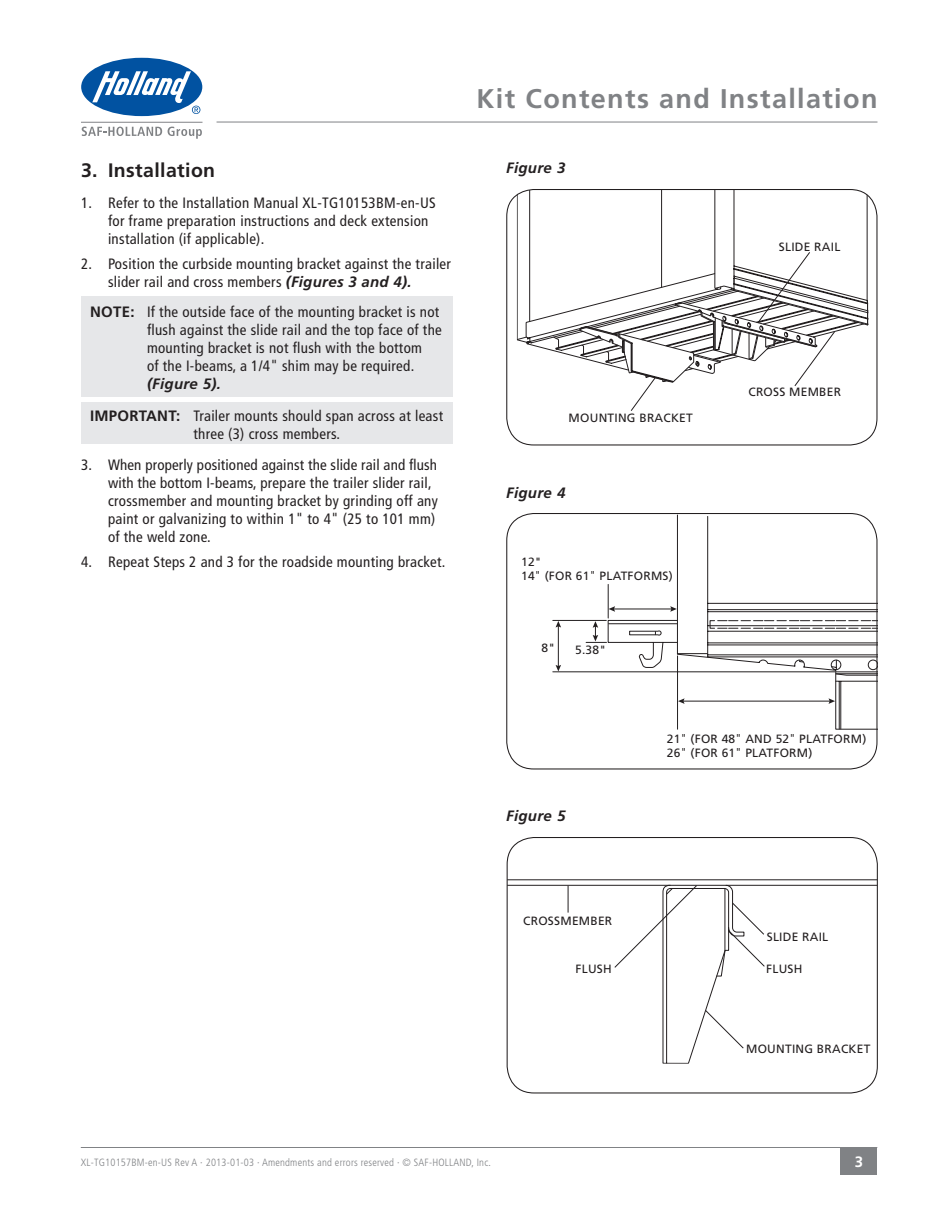
<style>
.page{position:relative;width:945px;height:1215px;background:#fff}
.page>*{position:absolute;margin:0;border:0;box-sizing:border-box;transform-origin:0 0}
._7_Doc_Type_Inside_P{font:700 27px "Frutiger LT Std";letter-spacing:.05em;color:#808285}
._8_Section_Title{font:700 19.5px "Frutiger LT Std";letter-spacing:.02em;color:#231f20}
._12_Numbered_Text{font:condensed 15px/18px "Frutiger LT Std";letter-spacing:.02em;color:#231f20}
._10_Notes_Copy{font:condensed 15px/18px "Frutiger LT Std";letter-spacing:.02em;color:#231f20}
._11_Important_Copy{font:condensed 15px/18px "Frutiger LT Std";letter-spacing:.02em;color:#231f20;text-align:center}
._14_Figure_Number{font:italic 700 15px "Frutiger LT Std";letter-spacing:.02em;color:#231f20}
._2_Page_Number{font:700 15px "Frutiger LT Std";color:#fff}
._15_Graphic_Callouts{font:12px "Frutiger LT Std";letter-spacing:.02em;color:#231f20}
.t1{font:300 condensed 10.5px "Frutiger LT Std";letter-spacing:.02em;color:#808285}
.s1{font-weight:700;font-style:italic;font-stretch:normal}
.s2{font-weight:700;font-stretch:normal}
.s3{font-stretch:condensed}
</style>
<div class="page">
<hr style="left:81px;top:1147px;width:796px;height:1px;background:#808285">
<div style="left:840px;top:1148px;width:37px;height:27px;background:#808285"></div>
<hr style="left:217px;top:122px;width:661px;height:1px;background:#808285">
<div style="left:81px;top:58px;width:121px;height:58px;background:#0152a1;border-radius:50%"></div>
<svg style="left:92px;top:71px;width:108px;height:43px"></svg>
<svg style="left:82px;top:127px;width:80px;height:9px"></svg>
<svg style="left:168px;top:127px;width:34px;height:12px"></svg>
<hr style="left:81px;top:122px;width:121px;height:1px;background:#808285">
<div style="left:81px;top:296px;width:371px;height:101px;background:#e6e7e9"></div>
<hr style="left:507px;top:885px;width:370px;height:1px;background:#231f20">
<hr style="left:507px;top:880px;width:370px;height:1px;background:#231f20">
<div style="left:507px;top:837px;width:371px;height:257px;border:1px solid #231f20;border-radius:27px"></div>
<div style="left:81px;top:402px;width:371px;height:41px;background:#e6e7e9"></div>
<svg style="left:517px;top:190px;width:351px;height:221px"></svg>
<hr style="left:940px;top:681px;width:1px;height:48px;background:#231f20">
<hr style="left:942px;top:681px;width:1px;height:48px;background:#231f20">
<hr style="left:890px;top:681px;width:1px;height:48px;background:#231f20">
<hr style="left:891px;top:681px;width:1px;height:48px;background:#231f20">
<hr style="left:553px;top:620px;width:53px;height:1px;background:#231f20">
<hr style="left:553px;top:671px;width:282px;height:1px;background:#231f20">
<hr style="left:558px;top:625px;width:1px;height:42px;background:#231f20">
<svg style="left:556px;top:665px;width:5px;height:6px"></svg>
<svg style="left:556px;top:621px;width:5px;height:6px"></svg>
<svg style="left:586px;top:515px;width:292px;height:215px"></svg>
<svg style="left:568px;top:886px;width:1px;height:27px"></svg>
<svg style="left:614px;top:885px;width:151px;height:179px"></svg>
<p class="_8_Section_Title" style="left:81px;top:158px;width:136px">3. Installation</p>
<p class="_12_Numbered_Text" style="left:108px;top:194px;width:329px;text-indent:-27px">1. Refer to the Installation Manual XL-TG10153BM-en-US for frame preparation instructions and deck extension installation (if applicable).</p>
<p class="_12_Numbered_Text" style="left:108px;top:255px;width:345px;text-indent:-27px">2. Position the curbside mounting bracket against the trailer slider rail and cross members <span class="s1">(Figures 3 and 4).</span></p>
<p class="_10_Notes_Copy" style="left:147px;top:303px;width:296px;text-indent:-57px"><span class="s2">NOTE:</span> If the outside face of the mounting bracket is not flush against the slide rail and the top face of the mounting bracket is not flush with the bottom<br>of the I-beams, a 1/4" shim may be required. <span class="s1">(Figure 5).</span></p>
<p class="_11_Important_Copy" style="left:90px;top:406px;width:355px"><span class="s2">IMPORTANT:</span> Trailer mounts should span across at least three (3) cross members.</p>
<p class="_12_Numbered_Text" style="left:108px;top:456px;width:331px;text-indent:-27px">3. When properly positioned against the slide rail and flush with the bottom I-beams, prepare the trailer slider rail, crossmember and mounting bracket by grinding off any paint or galvanizing to within 1" to 4" (25 to 101 mm) of the weld zone.</p>
<p class="_12_Numbered_Text" style="left:81px;top:553px;width:366px">4. Repeat Steps 2 and 3 for the roadside mounting bracket.</p>
<p class="_7_Doc_Type_Inside_P" style="left:477px;top:83px;width:402px">Kit Contents and Installation</p>
<p class="_14_Figure_Number" style="left:506px;top:159px;width:61px">Figure 3</p>
<p class="_15_Graphic_Callouts" style="left:569px;top:411px;width:126px">MOUNTING BRACKET</p>
<p class="_14_Figure_Number" style="left:506px;top:484px;width:61px">Figure 4</p>
<p class="_15_Graphic_Callouts" style="left:521px;top:555px;width:22px">12"</p>
<p class="_15_Graphic_Callouts" style="left:521px;top:569px;width:153px">14<span class="s3">"</span> (FOR 61<span class="s3">"</span> PLATFORMS)</p>
<p class="_15_Graphic_Callouts" style="left:542px;top:641px;width:15px">8"</p>
<p class="_15_Graphic_Callouts" style="left:575px;top:643px;width:32px">5.38"</p>
<p class="_15_Graphic_Callouts" style="left:779px;top:240px;width:63px">SLIDE RAIL</p>
<p class="_15_Graphic_Callouts" style="left:748px;top:385px;width:94px">CROSS MEMBER</p>
<p class="_14_Figure_Number" style="left:506px;top:807px;width:61px">Figure 5</p>
<p class="_15_Graphic_Callouts" style="left:667px;top:732px;width:201px">21<span class="s3">"</span> (FOR 48<span class="s3">"</span> AND 52<span class="s3">"</span> PLATFORM)</p>
<p class="_15_Graphic_Callouts" style="left:667px;top:746px;width:147px">26<span class="s3">"</span> (FOR 61<span class="s3">"</span> PLATFORM)</p>
<p class="_15_Graphic_Callouts" style="left:523px;top:914px;width:91px">CROSSMEMBER</p>
<p class="_15_Graphic_Callouts" style="left:767px;top:930px;width:63px">SLIDE RAIL</p>
<p class="_15_Graphic_Callouts" style="left:576px;top:962px;width:38px">FLUSH</p>
<p class="_15_Graphic_Callouts" style="left:766px;top:962px;width:38px">FLUSH</p>
<p class="_15_Graphic_Callouts" style="left:746px;top:1042px;width:126px">MOUNTING BRACKET</p>
<p class="t1" style="left:81px;top:1156px;width:412px">XL-TG10157BM-en-US Rev A · 2013-01-03 · Amendments and errors reserved · © SAF-HOLLAND, Inc.</p>
<p class="_2_Page_Number" style="left:855px;top:1153px;width:10px">3</p>
</div>
